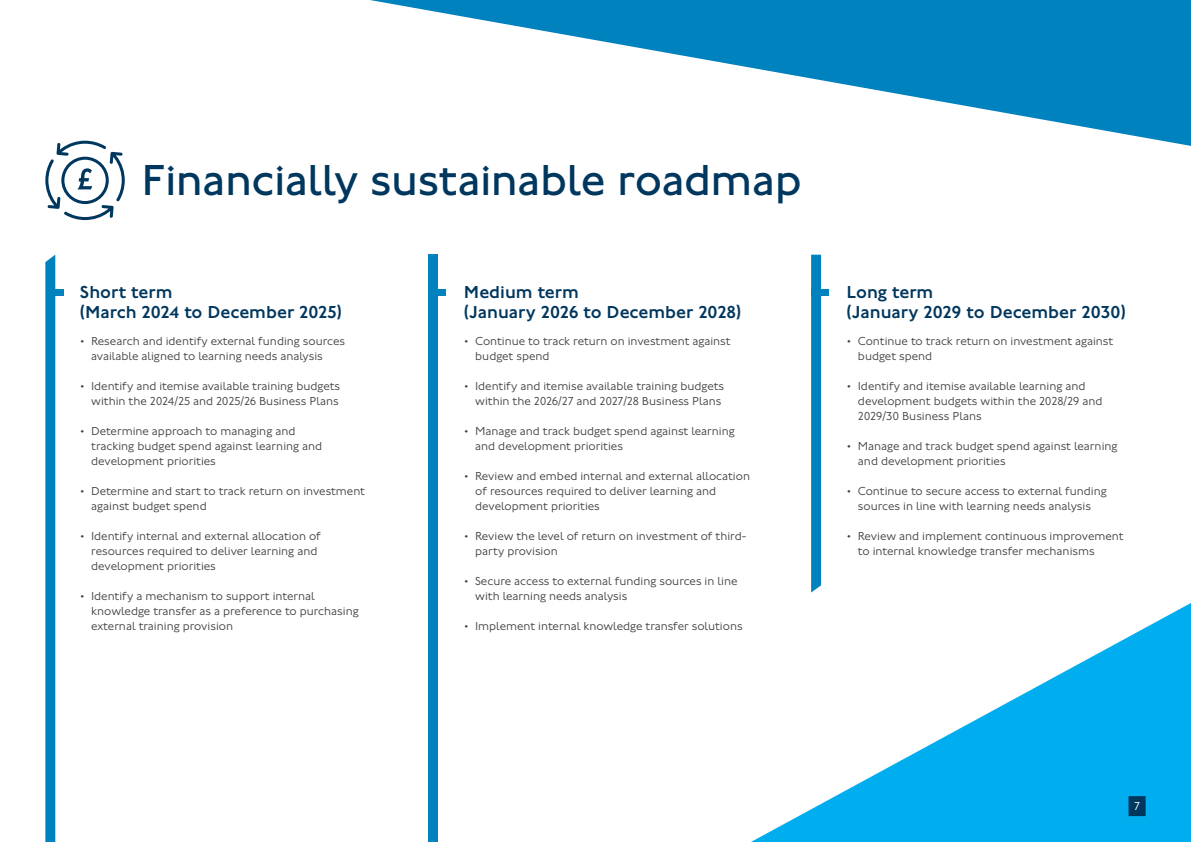
<style>
.page{position:relative;width:1191px;height:842px;background:#fff}
.page>*{position:absolute;margin:0;border:0;box-sizing:border-box;transform-origin:0 0}
.Major_Heading_45_45_Blue__H2{font:45px "Johnston 100";letter-spacing:-.015em;color:#00375e}
.Body_Heading_18_18_Blue__H3__BOX{font:500 18px "Johnston 100";color:#00375e}
.t1{font:300 12px/15px "Johnston 100";color:#414042}
.t2{font:300 12px "Johnston 100";color:#fff}
</style>
<div class="page">
<svg style="left:45px;top:255px;width:10px;height:587px;background:#0a87c0"></svg>
<div style="left:46px;top:289px;width:17px;height:7px;background:#0082be"></div>
<svg style="left:811px;top:255px;width:10px;height:337px;background:#0584bf"></svg>
<div style="left:812px;top:289px;width:17px;height:7px;background:#0082be"></div>
<div style="left:428px;top:255px;width:10px;height:587px;background:#0082be"></div>
<div style="left:429px;top:289px;width:17px;height:7px;background:#0082be"></div>
<svg style="left:45px;top:141px;width:80px;height:79px"></svg>
<svg style="left:751px;top:603px;width:440px;height:239px"></svg>
<svg style="left:370px;top:0;width:821px;height:146px"></svg>
<div style="left:1128px;top:796px;width:17px;height:20px;background:#00375e"></div>
<h2 class="Major_Heading_45_45_Blue__H2" style="left:141px;top:156px;width:662px">Financially sustainable roadmap</h2>
<h3 class="Body_Heading_18_18_Blue__H3__BOX" style="left:80px;top:282px;width:94px">Short term</h3>
<h3 class="Body_Heading_18_18_Blue__H3__BOX" style="left:80px;top:302px;width:263px">(March 2024 to December 2025)</h3>
<p class="t1" style="left:91px;top:334px;width:255px;text-indent:-11px">• Research and identify external funding sources available aligned to learning needs analysis</p>
<p class="t1" style="left:80px;top:379px;width:262px;text-align:right">• Identify and itemise available training budgets within the 2024/25 and 2025/26 Business Plans</p>
<p class="t1" style="left:91px;top:424px;width:232px;text-indent:-11px">• Determine approach to managing and tracking budget spend against learning and development priorities</p>
<p class="t1" style="left:91px;top:484px;width:275px;text-indent:-11px">• Determine and start to track return on investment against budget spend</p>
<p class="t1" style="left:91px;top:529px;width:231px;text-indent:-11px">• Identify internal and external allocation of resources required to deliver learning and development priorities</p>
<p class="t1" style="left:91px;top:589px;width:269px;text-indent:-11px">• Identify a mechanism to support internal knowledge transfer as a preference to purchasing external training provision</p>
<h3 class="Body_Heading_18_18_Blue__H3__BOX" style="left:464px;top:282px;width:116px">Medium term</h3>
<h3 class="Body_Heading_18_18_Blue__H3__BOX" style="left:464px;top:302px;width:279px">(January 2026 to December 2028)</h3>
<p class="t1" style="left:475px;top:334px;width:257px;text-indent:-11px">• Continue to track return on investment against budget spend</p>
<p class="t1" style="left:464px;top:379px;width:262px;text-align:right">• Identify and itemise available training budgets within the 2026/27 and 2027/28 Business Plans</p>
<p class="t1" style="left:475px;top:424px;width:261px;text-indent:-11px">• Manage and track budget spend against learning and development priorities</p>
<p class="t1" style="left:475px;top:469px;width:276px;text-indent:-11px">• Review and embed internal and external allocation of resources required to deliver learning and development priorities</p>
<p class="t1" style="left:475px;top:529px;width:272px;text-indent:-11px">• Review the level of return on investment of third&shy;party provision</p>
<p class="t1" style="left:475px;top:574px;width:264px;text-indent:-11px">• Secure access to external funding sources in line with learning needs analysis</p>
<p class="t1" style="left:464px;top:619px;width:280px">• Implement internal knowledge transfer solutions</p>
<h3 class="Body_Heading_18_18_Blue__H3__BOX" style="left:846px;top:282px;width:88px">Long term</h3>
<h3 class="Body_Heading_18_18_Blue__H3__BOX" style="left:846px;top:302px;width:281px">(January 2029 to December 2030)</h3>
<p class="t1" style="left:858px;top:334px;width:257px;text-indent:-11px">• Continue to track return on investment against budget spend</p>
<p class="t1" style="left:858px;top:379px;width:246px;text-indent:-11px">• Identify and itemise available learning and development budgets within the 2028/29 and<br>2029/30 Business Plans</p>
<p class="t1" style="left:858px;top:439px;width:261px;text-indent:-11px">• Manage and track budget spend against learning and development priorities</p>
<p class="t1" style="left:846px;top:484px;width:262px;text-align:center">• Continue to secure access to external funding sources in line with learning needs analysis</p>
<p class="t1" style="left:858px;top:529px;width:267px;text-indent:-11px">• Review and implement continuous improvement to internal knowledge transfer mechanisms</p>
<p class="t2" style="left:1134px;top:800px;width:7px">7</p>
</div>
